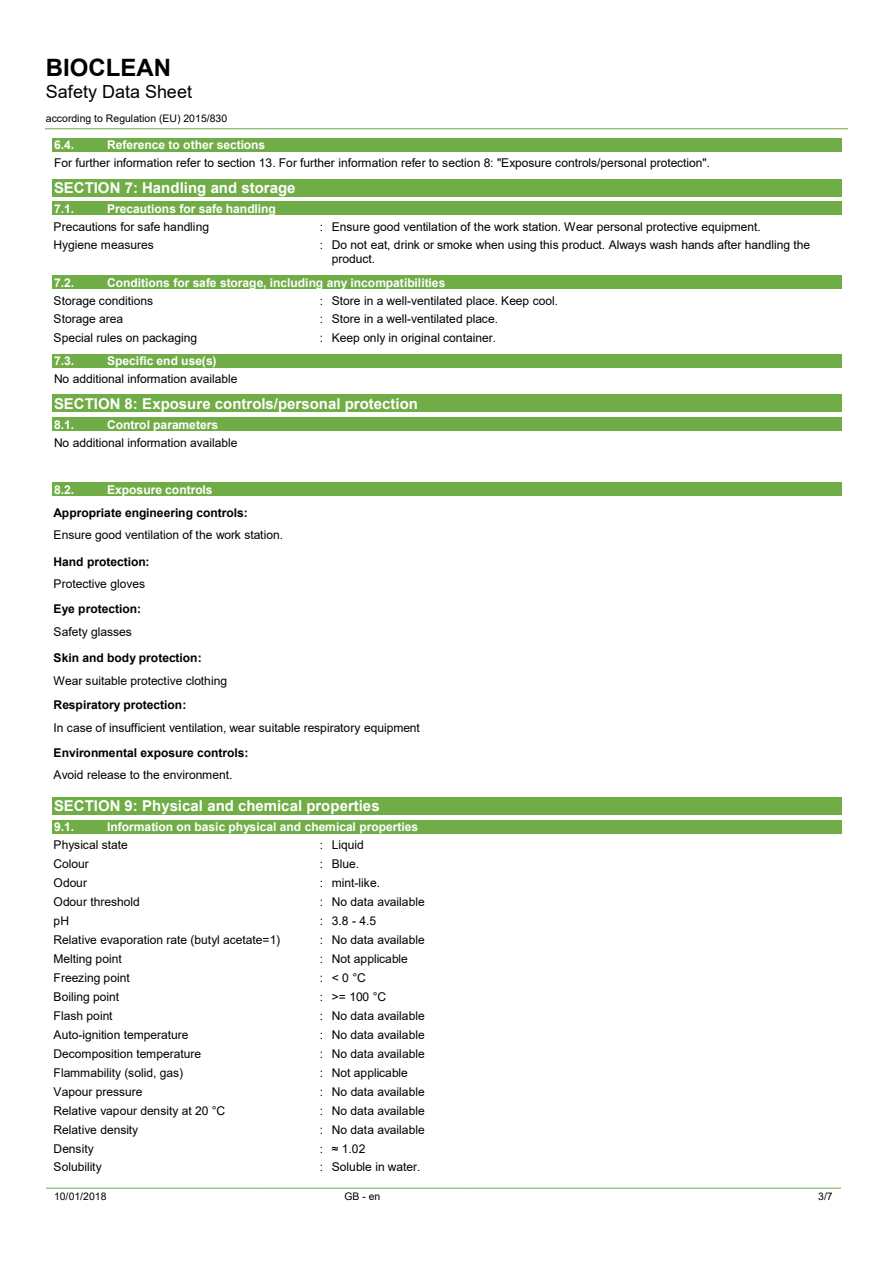
<style>
.page{position:relative;width:893px;height:1263px;background:#fff}
.page>*{position:absolute;margin:0;border:0;box-sizing:border-box;transform-origin:0 0}
.t1{font:700 24px "Arial";color:#000}
.t2{font:18px "Arial";color:#000}
.t3{font:700 15px "Arial";color:#fff}
.t4{font:12px/13.8px "Arial";color:#000}
.t5{font:700 12px "Arial";color:#fff}
.t6{font:700 12px "Arial";color:#000}
.t7{font:10.5px "Arial";color:#000}
</style>
<div class="page">
<hr style="left:45px;top:128px;width:803px;height:1px;background:#70ad47">
<hr style="left:46px;top:1188px;width:210px;height:1px;background:#70ad47">
<hr style="left:257px;top:1188px;width:212px;height:1px;background:#70ad47">
<hr style="left:470px;top:1188px;width:297px;height:1px;background:#70ad47">
<hr style="left:767px;top:1188px;width:74px;height:1px;background:#70ad47">
<div style="left:52px;top:138px;width:789px;height:14px;background:#70ad47"></div>
<div style="left:52px;top:179px;width:789px;height:17px;background:#70ad47"></div>
<div style="left:52px;top:201px;width:789px;height:14px;background:#70ad47"></div>
<div style="left:52px;top:275px;width:789px;height:14px;background:#70ad47"></div>
<div style="left:52px;top:354px;width:789px;height:13px;background:#70ad47"></div>
<div style="left:52px;top:395px;width:789px;height:17px;background:#70ad47"></div>
<div style="left:52px;top:417px;width:789px;height:14px;background:#70ad47"></div>
<div style="left:52px;top:482px;width:789px;height:14px;background:#70ad47"></div>
<div style="left:52px;top:797px;width:789px;height:17px;background:#70ad47"></div>
<div style="left:52px;top:819px;width:789px;height:14px;background:#70ad47"></div>
<h1 class="t1" style="left:46px;top:58px;width:127px">BIOCLEAN</h1>
<h2 class="t2" style="left:46px;top:85px;width:148px">Safety Data Sheet</h2>
<p class="t7" style="left:46px;top:114px;width:183px">according to Regulation (EU) 2015/830</p>
<p class="t5" style="left:54px;top:140px;width:22px">6.4.</p>
<p class="t5" style="left:107px;top:140px;width:160px">Reference to other sections</p>
<p class="t4" style="left:54px;top:157px;width:658px">For further information refer to section 13. For further information refer to section 8: "Exposure controls/personal protection".</p>
<p class="t3" style="left:54px;top:182px;width:243px">SECTION 7: Handling and storage</p>
<p class="t5" style="left:54px;top:204px;width:22px">7.1.</p>
<p class="t5" style="left:107px;top:204px;width:170px">Precautions for safe handling</p>
<p class="t4" style="left:54px;top:221px;width:157px">Precautions for safe handling</p>
<p class="t4" style="left:320px;top:221px;width:442px">: Ensure good ventilation of the work station. Wear personal protective equipment.</p>
<p class="t4" style="left:54px;top:239px;width:102px">Hygiene measures</p>
<p class="t4" style="left:332px;top:239px;width:480px;text-indent:-12px">: Do not eat, drink or smoke when using this product. Always wash hands after handling the product.</p>
<p class="t5" style="left:54px;top:278px;width:22px">7.2.</p>
<p class="t5" style="left:107px;top:278px;width:340px">Conditions for safe storage, including any incompatibilities</p>
<p class="t4" style="left:54px;top:295px;width:101px">Storage conditions</p>
<p class="t4" style="left:320px;top:295px;width:240px">: Store in a well-ventilated place. Keep cool.</p>
<p class="t4" style="left:54px;top:313px;width:71px">Storage area</p>
<p class="t4" style="left:320px;top:313px;width:180px">: Store in a well-ventilated place.</p>
<p class="t4" style="left:54px;top:331px;width:145px">Special rules on packaging</p>
<p class="t4" style="left:320px;top:331px;width:178px">: Keep only in original container.</p>
<p class="t5" style="left:54px;top:356px;width:22px">7.3.</p>
<p class="t5" style="left:107px;top:356px;width:111px">Specific end use(s)</p>
<p class="t4" style="left:54px;top:373px;width:185px">No additional information available</p>
<p class="t3" style="left:54px;top:398px;width:366px">SECTION 8: Exposure controls/personal protection</p>
<p class="t5" style="left:54px;top:420px;width:22px">8.1.</p>
<p class="t5" style="left:107px;top:420px;width:113px">Control parameters</p>
<p class="t4" style="left:54px;top:437px;width:185px">No additional information available</p>
<p class="t5" style="left:54px;top:485px;width:22px">8.2.</p>
<p class="t5" style="left:107px;top:485px;width:107px">Exposure controls</p>
<p class="t6" style="left:54px;top:508px;width:196px">Appropriate engineering controls:</p>
<p class="t4" style="left:54px;top:529px;width:231px">Ensure good ventilation of the work station.</p>
<p class="t6" style="left:54px;top:557px;width:97px">Hand protection:</p>
<p class="t4" style="left:54px;top:578px;width:93px">Protective gloves</p>
<p class="t6" style="left:54px;top:604px;width:89px">Eye protection:</p>
<p class="t4" style="left:54px;top:626px;width:80px">Safety glasses</p>
<p class="t6" style="left:54px;top:653px;width:150px">Skin and body protection:</p>
<p class="t4" style="left:54px;top:675px;width:175px">Wear suitable protective clothing</p>
<p class="t6" style="left:54px;top:701px;width:134px">Respiratory protection:</p>
<p class="t4" style="left:54px;top:722px;width:368px">In case of insufficient ventilation, wear suitable respiratory equipment</p>
<p class="t6" style="left:54px;top:748px;width:196px">Environmental exposure controls:</p>
<p class="t4" style="left:54px;top:769px;width:180px">Avoid release to the environment.</p>
<p class="t3" style="left:54px;top:800px;width:327px">SECTION 9: Physical and chemical properties</p>
<p class="t5" style="left:54px;top:822px;width:22px">9.1.</p>
<p class="t5" style="left:107px;top:822px;width:313px">Information on basic physical and chemical properties</p>
<p class="t4" style="left:54px;top:839px;width:76px">Physical state</p>
<p class="t4" style="left:320px;top:839px;width:45px">: Liquid</p>
<p class="t4" style="left:54px;top:858px;width:37px">Colour</p>
<p class="t4" style="left:320px;top:858px;width:41px">: Blue.</p>
<p class="t4" style="left:54px;top:877px;width:35px">Odour</p>
<p class="t4" style="left:320px;top:877px;width:62px">: mint-like.</p>
<p class="t4" style="left:54px;top:896px;width:88px">Odour threshold</p>
<p class="t4" style="left:320px;top:896px;width:106px">: No data available</p>
<p class="t4" style="left:54px;top:915px;width:17px">pH</p>
<p class="t4" style="left:320px;top:915px;width:58px">: 3.8 - 4.5</p>
<p class="t4" style="left:54px;top:934px;width:228px">Relative evaporation rate (butyl acetate=1)</p>
<p class="t4" style="left:320px;top:934px;width:106px">: No data available</p>
<p class="t4" style="left:54px;top:953px;width:70px">Melting point</p>
<p class="t4" style="left:320px;top:953px;width:89px">: Not applicable</p>
<p class="t4" style="left:54px;top:972px;width:78px">Freezing point</p>
<p class="t4" style="left:320px;top:972px;width:47px">: &lt; 0 °C</p>
<p class="t4" style="left:54px;top:991px;width:67px">Boiling point</p>
<p class="t4" style="left:320px;top:991px;width:68px">: &gt;= 100 °C</p>
<p class="t4" style="left:54px;top:1010px;width:60px">Flash point</p>
<p class="t4" style="left:320px;top:1010px;width:106px">: No data available</p>
<p class="t4" style="left:54px;top:1029px;width:136px">Auto-ignition temperature</p>
<p class="t4" style="left:320px;top:1029px;width:106px">: No data available</p>
<p class="t4" style="left:54px;top:1048px;width:149px">Decomposition temperature</p>
<p class="t4" style="left:320px;top:1048px;width:106px">: No data available</p>
<p class="t4" style="left:54px;top:1067px;width:131px">Flammability (solid, gas)</p>
<p class="t4" style="left:320px;top:1067px;width:89px">: Not applicable</p>
<p class="t4" style="left:54px;top:1086px;width:90px">Vapour pressure</p>
<p class="t4" style="left:320px;top:1086px;width:106px">: No data available</p>
<p class="t4" style="left:54px;top:1105px;width:173px">Relative vapour density at 20 °C</p>
<p class="t4" style="left:320px;top:1105px;width:106px">: No data available</p>
<p class="t4" style="left:54px;top:1124px;width:86px">Relative density</p>
<p class="t4" style="left:320px;top:1124px;width:106px">: No data available</p>
<p class="t4" style="left:54px;top:1143px;width:42px">Density</p>
<p class="t4" style="left:320px;top:1143px;width:47px">: ≈ 1.02</p>
<p class="t4" style="left:54px;top:1161px;width:50px">Solubility</p>
<p class="t4" style="left:320px;top:1161px;width:102px">: Soluble in water.</p>
<p class="t7" style="left:54px;top:1192px;width:54px">10/01/2018</p>
<p class="t7" style="left:344px;top:1192px;width:37px">GB - en</p>
<p class="t7" style="left:818px;top:1192px;width:16px">3/7</p>
</div>
